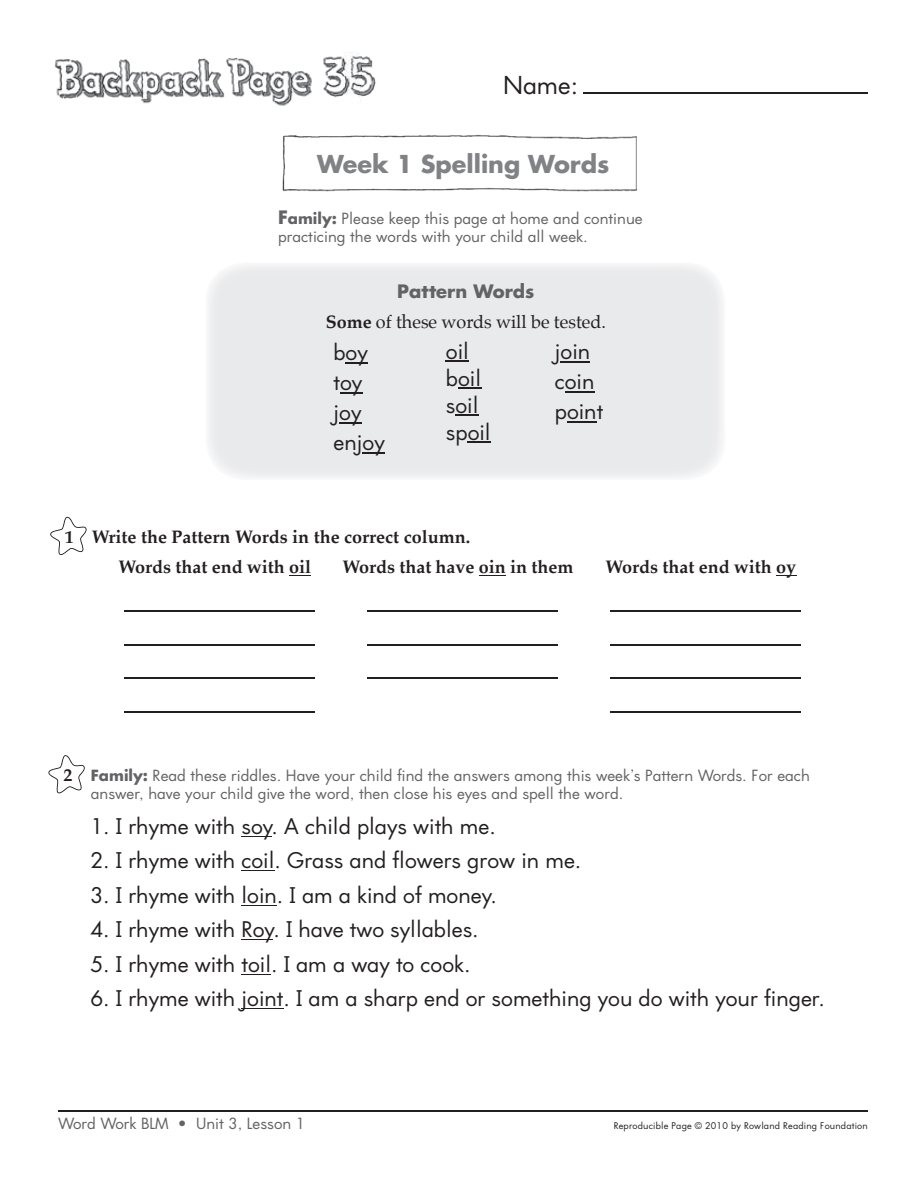
<style>
.page{position:relative;width:918px;height:1188px;background:#fff}
.page>*{position:absolute;margin:0;border:0;box-sizing:border-box;transform-origin:0 0}
.t1{font:24px "Futura Bold Superkids";color:#808285}
.t2{font:24px "Futura Book Superkids";color:#231f20}
.t3{font:21px/30px "Futura Book Superkids";color:#231f20}
.t4{font:700 18px/29.7px "Palatino";color:#231f20}
.t5{font:18px "Palatino";color:#231f20}
.t6{font:18px "Futura Bold Superkids";color:#636366}
.t7{font:15px/18px "Futura Book Superkids";color:#636366}
.t8{font:9px "Futura Book Superkids";letter-spacing:.02em;color:#231f20}
.s1{font-family:"Futura Superkids";font-weight:700;font-size:18px}
.s2{font-family:"Futura Superkids";font-weight:700}
.s3{font-weight:700}
.s4{font-family:"Palatino";font-weight:700;font-size:18px;color:#231f20}
.s5{font-family:"Futura Bold Superkids"}
</style>
<div class="page">
<img style="left:282px;top:134px;width:355px;height:58px">
<hr style="left:58px;top:1110px;width:810px;height:2px;background:#231f20">
<hr style="left:583px;top:93px;width:285px;height:1px;background:#231f20">
<img style="left:54px;top:58px;width:258px;height:48px">
<img style="left:323px;top:52px;width:53px;height:45px">
<img style="left:344px;top:52px;width:18px;height:45px">
<svg style="left:50px;top:517px;width:37px;height:38px"></svg>
<svg style="left:289px;top:575px;width:22px;height:1px"></svg>
<svg style="left:479px;top:575px;width:27px;height:1px"></svg>
<svg style="left:776px;top:575px;width:20px;height:1px"></svg>
<hr style="left:124px;top:610px;width:190px;height:1px;background:#231f20">
<hr style="left:367px;top:610px;width:190px;height:1px;background:#231f20">
<hr style="left:610px;top:610px;width:190px;height:1px;background:#231f20">
<hr style="left:124px;top:644px;width:190px;height:1px;background:#231f20">
<hr style="left:367px;top:644px;width:190px;height:1px;background:#231f20">
<hr style="left:610px;top:644px;width:190px;height:1px;background:#231f20">
<hr style="left:124px;top:678px;width:190px;height:1px;background:#231f20">
<hr style="left:367px;top:678px;width:190px;height:1px;background:#231f20">
<hr style="left:610px;top:678px;width:190px;height:1px;background:#231f20">
<hr style="left:124px;top:712px;width:190px;height:1px;background:#231f20">
<hr style="left:610px;top:712px;width:190px;height:1px;background:#231f20">
<div style="left:208px;top:264px;width:514px;height:214px;background:#e9eaeb"></div>
<svg style="left:346px;top:362px;width:22px;height:1px"></svg>
<svg style="left:340px;top:392px;width:22px;height:1px"></svg>
<svg style="left:339px;top:422px;width:23px;height:1px"></svg>
<svg style="left:363px;top:452px;width:22px;height:1px"></svg>
<svg style="left:561px;top:362px;width:29px;height:1px"></svg>
<hr style="left:565px;top:392px;width:30px;height:1px;background:#231f20">
<hr style="left:567px;top:422px;width:30px;height:1px;background:#231f20">
<svg style="left:446px;top:361px;width:23px;height:1px"></svg>
<svg style="left:458px;top:388px;width:23px;height:1px"></svg>
<svg style="left:455px;top:415px;width:24px;height:1px"></svg>
<svg style="left:468px;top:442px;width:23px;height:1px"></svg>
<hr style="left:241px;top:836px;width:31px;height:1px;background:#231f20">
<hr style="left:241px;top:870px;width:34px;height:1px;background:#231f20">
<hr style="left:241px;top:905px;width:36px;height:1px;background:#231f20">
<hr style="left:241px;top:939px;width:32px;height:1px;background:#231f20">
<hr style="left:241px;top:974px;width:30px;height:1px;background:#231f20">
<hr style="left:241px;top:1008px;width:43px;height:1px;background:#231f20">
<svg style="left:48px;top:755px;width:37px;height:38px"></svg>
<p class="t2" style="left:503px;top:70px;width:77px">Name:</p>
<p class="t1" style="left:317px;top:148px;width:294px">Week 1 Spelling Words</p>
<p class="t7" style="left:278px;top:210px;width:366px"><span class="s1">F</span><span class="s2">amily:</span> Please keep this page at home and continue practicing the words with your child all week.</p>
<p class="t6" style="left:397px;top:279px;width:139px">Pattern Words</p>
<p class="t5" style="left:326px;top:307px;width:282px"><span class="s3">Some</span> of these words will be tested.</p>
<p class="t3" style="left:334px;top:337px;width:53px">boy toy joy enjoy</p>
<p class="t3" style="left:555px;top:337px;width:50px">join coin point</p>
<p class="t3" style="left:446px;top:338px;width:46px;line-height:27px">oil boil soil spoil</p>
<p class="t4" style="left:119px;top:522px;width:353px;text-indent:-54px">1 Write the Pattern Words in the correct column.<br>Words that end with oil</p>
<p class="t4" style="left:342px;top:551px;width:232px">Words that have oin in them</p>
<p class="t4" style="left:606px;top:551px;width:192px">Words that end with oy</p>
<p class="t7" style="left:91px;top:767px;width:721px;text-indent:-27px"><span class="s4">2</span> <span class="s5">Family:</span> Read these riddles. Have your child find the answers among this week’s Pattern Words. For each answer, have your child give the word, then close his eyes and spell the word.</p>
<p class="t3" style="left:90px;top:811px;width:407px">1. I rhyme with soy. A child plays with me.</p>
<p class="t3" style="left:90px;top:846px;width:493px">2. I rhyme with coil. Grass and flowers grow in me.</p>
<p class="t3" style="left:90px;top:880px;width:408px">3. I rhyme with loin. I am a kind of money.</p>
<p class="t3" style="left:90px;top:915px;width:390px">4. I rhyme with Roy. I have two syllables.</p>
<p class="t3" style="left:90px;top:949px;width:382px">5. I rhyme with toil. I am a way to cook.</p>
<p class="t3" style="left:90px;top:984px;width:736px">6. I rhyme with joint. I am a sharp end or something you do with your finger.</p>
<p class="t7" style="left:58px;top:1115px;width:248px">Word Work BLM • Unit 3, Lesson 1</p>
<p class="t8" style="left:614px;top:1120px;width:256px">Reproducible Page © 2010 by Rowland Reading Foundation</p>
<p class="t8" style="left:717px;top:1120px;width:13px">09</p>
</div>
